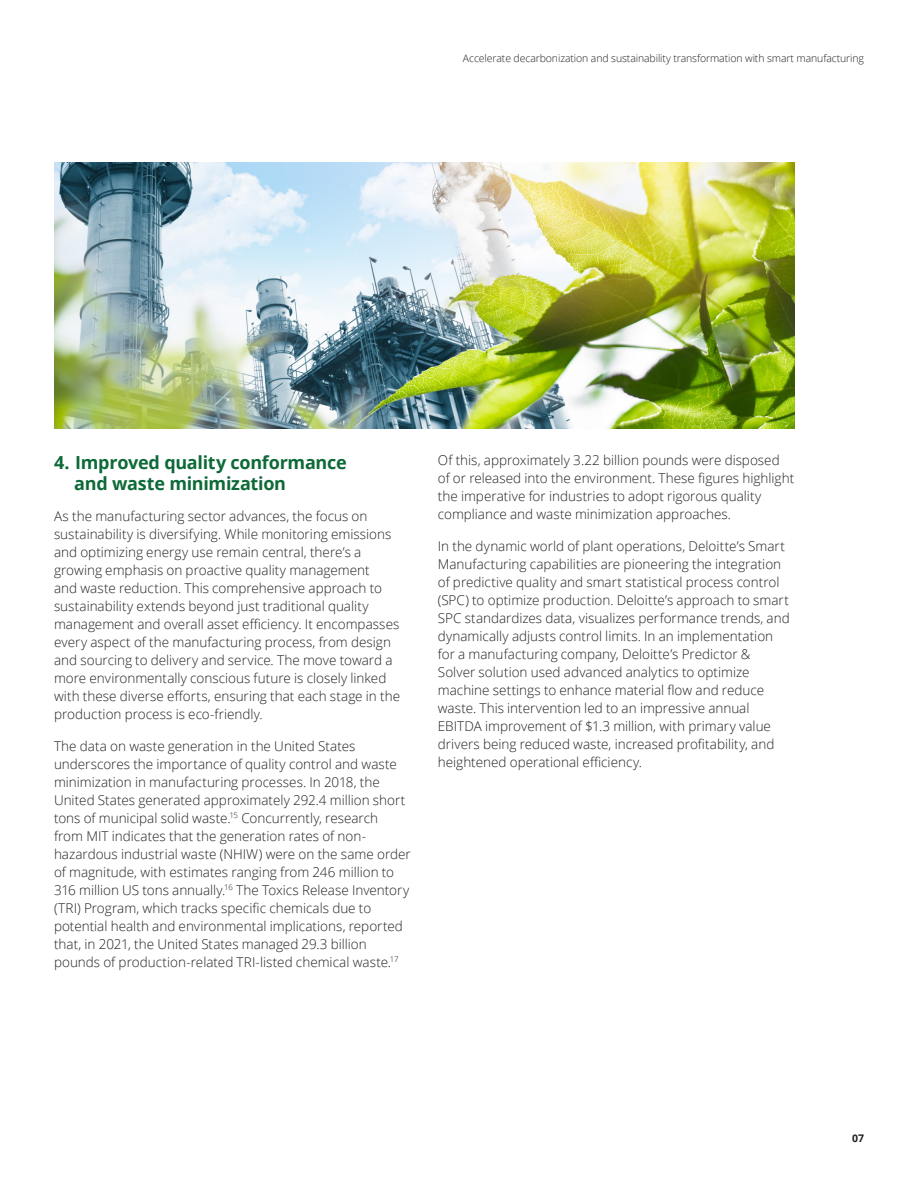
<style>
.page{position:relative;width:918px;height:1188px;background:#fff}
.page>*{position:absolute;margin:0;border:0;box-sizing:border-box;transform-origin:0 0}
.Subhead_A__8_5_12pt{font:700 18px "Open Sans";letter-spacing:-.015em;color:#0d6a38}
.Body_copy__8_5_12pt{font:300 13.5px/18px "Open Sans";color:#231f20}
.t1{font:300 10.5px "Open Sans";letter-spacing:-.01em;color:#231f20}
.t2{font:700 10.5px "Open Sans";color:#231f20}
</style>
<div class="page">
<img style="left:54px;top:162px;width:741px;height:267px">
<p class="t1" style="left:463px;top:51px;width:403px">Accelerate decarbonization and sustainability transformation with smart manufacturing</p>
<p class="Subhead_A__8_5_12pt" style="left:54px;top:449px;width:294px">4. Improved quality conformance</p>
<p class="Subhead_A__8_5_12pt" style="left:74px;top:470px;width:213px">and waste minimization</p>
<p class="Body_copy__8_5_12pt" style="left:54px;top:507px;width:348px">As the manufacturing sector advances, the focus on sustainability is diversifying. While monitoring emissions and optimizing energy use remain central, there’s a growing emphasis on proactive quality management<br>and waste reduction. This comprehensive approach to sustainability extends beyond just traditional quality management and overall asset efficiency. It encompasses every aspect of the manufacturing process, from design and sourcing to delivery and service. The move toward a more environmentally conscious future is closely linked with these diverse efforts, ensuring that each stage in the production process is eco-friendly.</p>
<p class="Body_copy__8_5_12pt" style="left:54px;top:736px;width:358px">The data on waste generation in the United States underscores the importance of quality control and waste minimization in manufacturing processes. In 2018, the United States generated approximately 292.4 million short tons of municipal solid waste.<sup>15</sup> Concurrently, research<br>from MIT indicates that the generation rates of non&shy;hazardous industrial waste (NHIW) were on the same order of magnitude, with estimates ranging from 246 million to 316 million US tons annually.<sup>16</sup> The Toxics Release Inventory (TRI) Program, which tracks specific chemicals due to potential health and environmental implications, reported that, in 2021, the United States managed 29.3 billion pounds of production-related TRI-listed chemical waste.<sup>17</sup></p>
<p class="Body_copy__8_5_12pt" style="left:438px;top:451px;width:358px">Of this, approximately 3.22 billion pounds were disposed of or released into the environment. These figures highlight the imperative for industries to adopt rigorous quality compliance and waste minimization approaches.</p>
<p class="Body_copy__8_5_12pt" style="left:438px;top:536px;width:353px">In the dynamic world of plant operations, Deloitte’s Smart Manufacturing capabilities are pioneering the integration of predictive quality and smart statistical process control (SPC) to optimize production. Deloitte’s approach to smart SPC standardizes data, visualizes performance trends, and dynamically adjusts control limits. In an implementation for a manufacturing company, Deloitte’s Predictor &amp; Solver solution used advanced analytics to optimize machine settings to enhance material flow and reduce waste. This intervention led to an impressive annual EBITDA improvement of $1.3 million, with primary value drivers being reduced waste, increased profitability, and heightened operational efficiency.</p>
<p class="t2" style="left:852px;top:1131px;width:13px">07</p>
</div>
